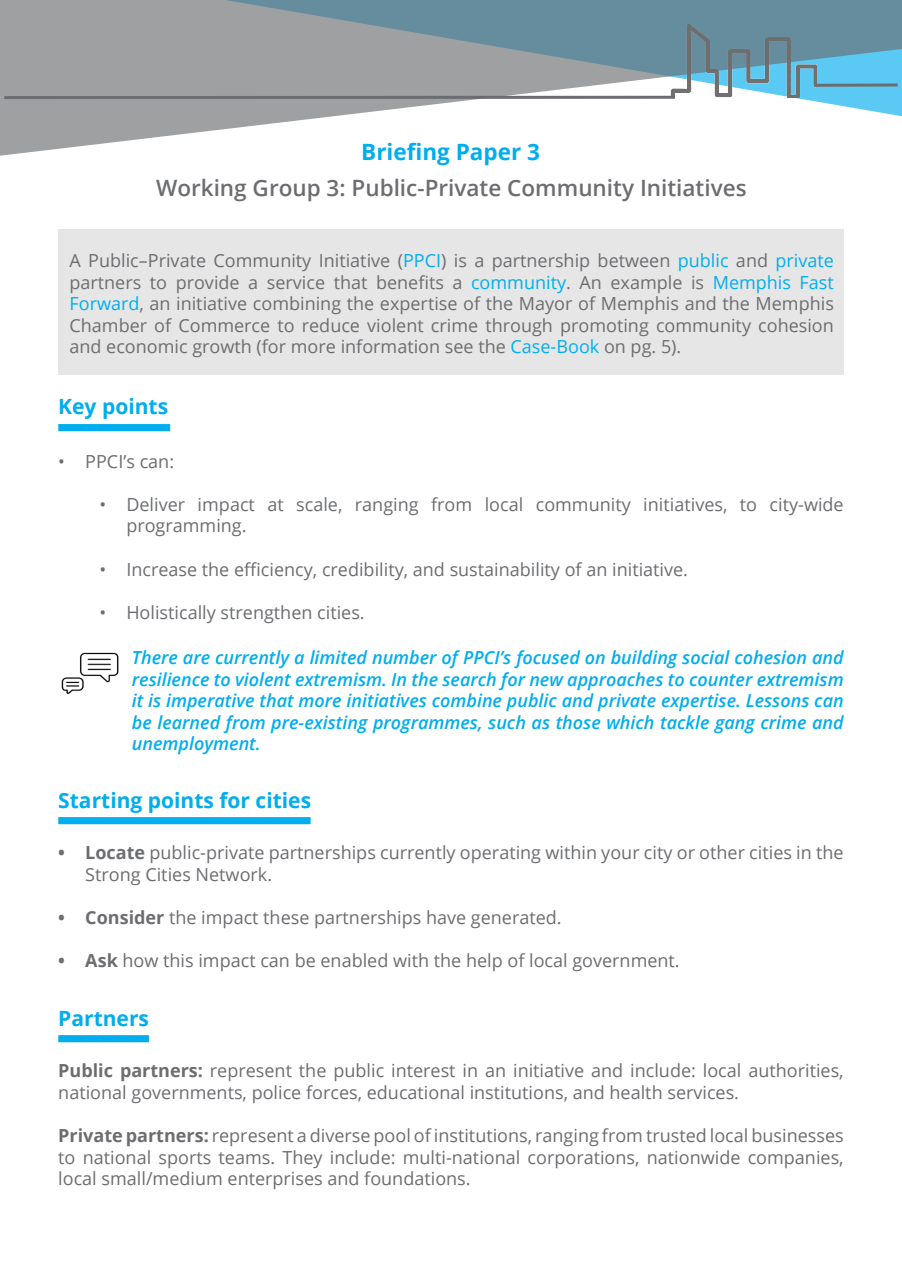
<style>
.page{position:relative;width:902px;height:1272px;background:#fff}
.page>*{position:absolute;margin:0;border:0;box-sizing:border-box;transform-origin:0 0}
.t1{font:600 22.5px "Open Sans";color:#6c6d70}
.t2{font:700 22.5px "Open Sans";color:#00aeef}
.t3{font:700 21px "Open Sans";color:#00aeef}
.t4{font:18px/21.6px "Open Sans";color:#6c6d70}
.t5{font:italic 600 18px/21.6px "Open Sans";color:#00aeef;text-align:justify}
.s1{color:#00aeef}
.s2{font-weight:700}
</style>
<div class="page">
<div style="left:58px;top:230px;width:785px;height:145px;background:#e6e6e6"></div>
<svg style="left:0;top:0;width:901px;height:264px"></svg>
<div style="left:58px;top:424px;width:112px;height:7px;background:#00aeef"></div>
<div style="left:58px;top:817px;width:252px;height:7px;background:#00aeef"></div>
<img style="left:61px;top:652px;width:58px;height:43px">
<div style="left:58px;top:1035px;width:91px;height:7px;background:#00aeef"></div>
<p class="t2" style="left:361px;top:136px;width:180px">Briefing Paper 3</p>
<p class="t1" style="left:156px;top:172px;width:592px">Working Group 3: Public-Private Community Initiatives</p>
<p class="t4" style="left:69px;top:249px;width:765px;text-align:justify">A Public–Private Community Initiative (<span class="s1">PPCI</span>) is a partnership between <span class="s1">public</span> and <span class="s1">private </span>partners to provide a service that benefits a <span class="s1">community</span>. An example is <span class="s1">Memphis Fast Forward</span>, an initiative combining the expertise of the Mayor of Memphis and the Memphis Chamber of Commerce to reduce violent crime through promoting community cohesion and economic growth (for more information see the <span class="s1">Case-Book</span> on pg. 5).</p>
<p class="t3" style="left:58px;top:391px;width:111px">Key points</p>
<p class="t4" style="left:58px;top:450px;width:117px">• PPCI’s can:</p>
<p class="t4" style="left:126px;top:493px;width:718px;text-indent:-27px">• Deliver impact at scale, ranging from local community initiatives, to city-wide programming.</p>
<p class="t4" style="left:99px;top:558px;width:590px">• Increase the efficiency, credibility, and sustainability of an initiative.</p>
<p class="t4" style="left:99px;top:601px;width:267px">• Holistically strengthen cities.</p>
<p class="t5" style="left:132px;top:646px;width:713px">There are currently a limited number of PPCI’s focused on building social cohesion and resilience to violent extremism. In the search for new approaches to counter extremism it is imperative that more initiatives combine public and private expertise. Lessons can be learned from pre-existing programmes, such as those which tackle gang crime and unemployment.</p>
<p class="t3" style="left:58px;top:785px;width:254px">Starting points for cities</p>
<p class="t4" style="left:85px;top:841px;width:759px;text-indent:-27px"><span class="s2">• Locate</span> public-private partnerships currently operating within your city or other cities in the<br>Strong Cities Network.</p>
<p class="t4" style="left:58px;top:906px;width:505px"><span class="s2">• Consider</span> the impact these partnerships have generated.</p>
<p class="t4" style="left:58px;top:949px;width:623px"><span class="s2">• Ask</span> how this impact can be enabled with the help of local government.</p>
<p class="t3" style="left:58px;top:1003px;width:92px">Partners</p>
<p class="t4" style="left:58px;top:1059px;width:786px"><span class="s2">Public partners:</span> represent the public interest in an initiative and include: local authorities, national governments, police forces, educational institutions, and health services.</p>
<p class="t4" style="left:58px;top:1124px;width:786px;text-align:justify"><span class="s2">Private partners:</span> represent a diverse pool of institutions, ranging from trusted local businesses to national sports teams. They include: multi-national corporations, nationwide companies, local small/medium enterprises and foundations.</p>
</div>
